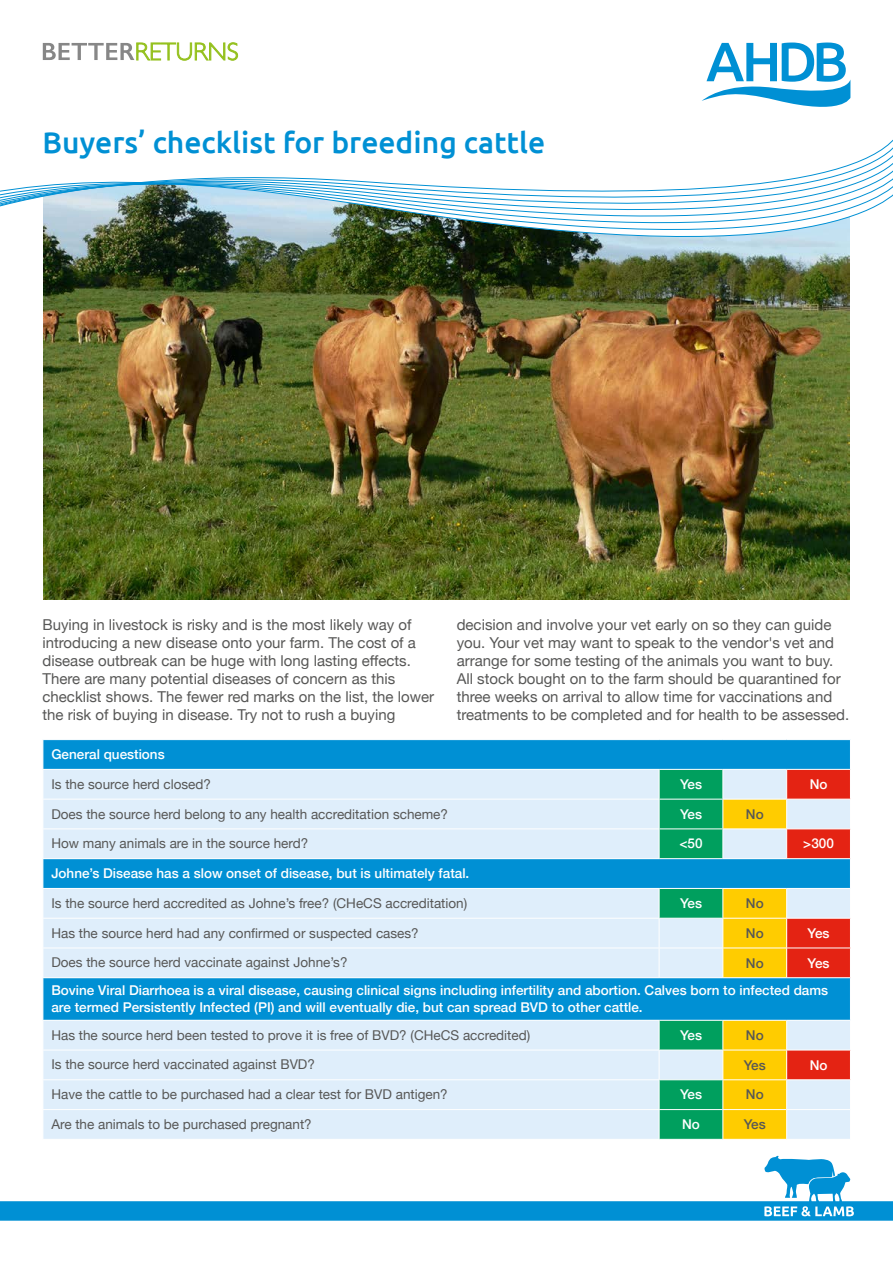
<style>
.page{position:relative;width:893px;height:1263px;background:#fff}
.page>*{position:absolute;margin:0;border:0;box-sizing:border-box;transform-origin:0 0}
.MAIN_TITLE{font:500 30px "Ubuntu";color:#0090d4}
.MAIN_BODY{font:15px/18px "Helvetica Neue";color:#575756}
.TABLE_TEXT_BODY{font:13.5px "Helvetica Neue";color:#575756}
.TABLE_TEXT_BODY-2{font:500 13.5px/16.5px "Helvetica Neue";color:#fff}
.TABLE_TEXT_BODY-3{font:500 13.5px "Helvetica Neue";color:#575756}
</style>
<div class="page">
<svg style="left:0;top:1156px;width:893px;height:65px"></svg>
<svg style="left:702px;top:43px;width:148px;height:64px"></svg>
<img style="left:43px;top:276px;width:807px;height:324px">
<svg style="left:43px;top:270px;width:807px;height:6px;background:#303d14"></svg>
<img style="left:43px;top:261px;width:807px;height:9px">
<svg style="left:0;top:139px;width:893px;height:122px"></svg>
<svg style="left:43px;top:42px;width:195px;height:18px"></svg>
<div style="left:44px;top:740px;width:615px;height:29px;background:#0090d4"></div>
<svg style="left:44px;top:770px;width:615px;height:369px;background:#b3dbf3"></svg>
<hr style="left:43px;top:799px;width:616px;height:1px;background:#fff">
<hr style="left:43px;top:828px;width:616px;height:1px;background:#fff">
<hr style="left:43px;top:918px;width:616px;height:1px;background:#fff">
<hr style="left:43px;top:947px;width:616px;height:1px;background:#fff">
<hr style="left:43px;top:1050px;width:616px;height:1px;background:#fff">
<hr style="left:43px;top:1079px;width:616px;height:1px;background:#fff">
<hr style="left:43px;top:1109px;width:616px;height:1px;background:#fff">
<svg style="left:43px;top:1021px;width:1px;height:118px"></svg>
<hr style="left:43px;top:858px;width:616px;height:1px;background:#fff">
<svg style="left:43px;top:740px;width:1px;height:237px"></svg>
<svg style="left:659px;top:740px;width:192px;height:399px;background:#8aac8b"></svg>
<hr style="left:43px;top:888px;width:616px;height:1px;background:#fff">
<hr style="left:659px;top:888px;width:64px;height:1px;background:#fff">
<hr style="left:723px;top:888px;width:64px;height:1px;background:#fff">
<hr style="left:787px;top:888px;width:64px;height:1px;background:#fff">
<hr style="left:43px;top:977px;width:616px;height:1px;background:#fff">
<hr style="left:659px;top:977px;width:64px;height:1px;background:#fff">
<hr style="left:723px;top:977px;width:64px;height:1px;background:#fff">
<hr style="left:787px;top:977px;width:64px;height:1px;background:#fff">
<hr style="left:850px;top:978px;width:1px;height:42px;background:#fff">
<hr style="left:43px;top:1020px;width:616px;height:1px;background:#fff">
<hr style="left:659px;top:1020px;width:64px;height:1px;background:#fff">
<hr style="left:723px;top:1020px;width:64px;height:1px;background:#fff">
<hr style="left:787px;top:1020px;width:64px;height:1px;background:#fff">
<p class="MAIN_TITLE" style="left:43px;top:124px;width:504px">Buyers’ checklist for breeding cattle</p>
<p class="MAIN_BODY" style="left:43px;top:617px;width:393px">Buying in livestock is risky and is the most likely way of introducing a new disease onto your farm. The cost of a disease outbreak can be huge with long lasting effects.<br>There are many potential diseases of concern as this checklist shows. The fewer red marks on the list, the lower the risk of buying in disease. Try not to rush a buying</p>
<p class="MAIN_BODY" style="left:457px;top:617px;width:394px">decision and involve your vet early on so they can guide you. Your vet may want to speak to the vendor's vet and arrange for some testing of the animals you want to buy.<br>All stock bought on to the farm should be quarantined for three weeks on arrival to allow time for vaccinations and treatments to be completed and for health to be assessed.</p>
<p class="TABLE_TEXT_BODY-2" style="left:51px;top:745px;width:115px">General questions</p>
<p class="TABLE_TEXT_BODY" style="left:51px;top:774px;width:161px">Is the source herd closed?</p>
<p class="TABLE_TEXT_BODY-2" style="left:680px;top:775px;width:24px">Yes</p>
<p class="TABLE_TEXT_BODY-2" style="left:810px;top:775px;width:19px">No</p>
<p class="TABLE_TEXT_BODY" style="left:51px;top:804px;width:398px">Does the source herd belong to any health accreditation scheme?</p>
<p class="TABLE_TEXT_BODY-2" style="left:680px;top:804px;width:24px">Yes</p>
<p class="TABLE_TEXT_BODY-3" style="left:746px;top:803px;width:19px">No</p>
<p class="TABLE_TEXT_BODY" style="left:51px;top:834px;width:258px">How many animals are in the source herd?</p>
<p class="TABLE_TEXT_BODY-2" style="left:679px;top:834px;width:25px">&lt;50</p>
<p class="TABLE_TEXT_BODY-2" style="left:803px;top:834px;width:32px">&gt;300</p>
<p class="TABLE_TEXT_BODY-2" style="left:51px;top:864px;width:419px">Johne’s Disease has a slow onset of disease, but is ultimately fatal.</p>
<p class="TABLE_TEXT_BODY" style="left:51px;top:893px;width:417px">Is the source herd accredited as Johne’s free? (CHeCS accreditation)</p>
<p class="TABLE_TEXT_BODY-2" style="left:680px;top:894px;width:24px">Yes</p>
<p class="TABLE_TEXT_BODY-3" style="left:746px;top:892px;width:19px">No</p>
<p class="TABLE_TEXT_BODY" style="left:51px;top:923px;width:369px">Has the source herd had any confirmed or suspected cases?</p>
<p class="TABLE_TEXT_BODY-3" style="left:746px;top:922px;width:19px">No</p>
<p class="TABLE_TEXT_BODY-2" style="left:807px;top:923px;width:24px">Yes</p>
<p class="TABLE_TEXT_BODY" style="left:51px;top:953px;width:298px">Does the source herd vaccinate against Johne’s?</p>
<p class="TABLE_TEXT_BODY-3" style="left:746px;top:952px;width:19px">No</p>
<p class="TABLE_TEXT_BODY-2" style="left:807px;top:953px;width:24px">Yes</p>
<p class="TABLE_TEXT_BODY-2" style="left:51px;top:981px;width:778px">Bovine Viral Diarrhoea is a viral disease, causing clinical signs including infertility and abortion. Calves born to infected dams are termed Persistently Infected (PI) and will eventually die, but can spread BVD to other cattle.</p>
<p class="TABLE_TEXT_BODY" style="left:51px;top:1025px;width:480px">Has the source herd been tested to prove it is free of BVD? (CHeCS accredited)</p>
<p class="TABLE_TEXT_BODY-2" style="left:680px;top:1026px;width:24px">Yes</p>
<p class="TABLE_TEXT_BODY-3" style="left:746px;top:1024px;width:19px">No</p>
<p class="TABLE_TEXT_BODY" style="left:51px;top:1055px;width:265px">Is the source herd vaccinated against BVD?</p>
<p class="TABLE_TEXT_BODY-3" style="left:744px;top:1054px;width:24px">Yes</p>
<p class="TABLE_TEXT_BODY-2" style="left:810px;top:1055px;width:19px">No</p>
<p class="TABLE_TEXT_BODY" style="left:51px;top:1084px;width:398px">Have the cattle to be purchased had a clear test for BVD antigen?</p>
<p class="TABLE_TEXT_BODY-2" style="left:680px;top:1085px;width:24px">Yes</p>
<p class="TABLE_TEXT_BODY-3" style="left:746px;top:1084px;width:19px">No</p>
<p class="TABLE_TEXT_BODY" style="left:51px;top:1114px;width:262px">Are the animals to be purchased pregnant?</p>
<p class="TABLE_TEXT_BODY-2" style="left:682px;top:1115px;width:19px">No</p>
<p class="TABLE_TEXT_BODY-3" style="left:744px;top:1113px;width:24px">Yes</p>
</div>
